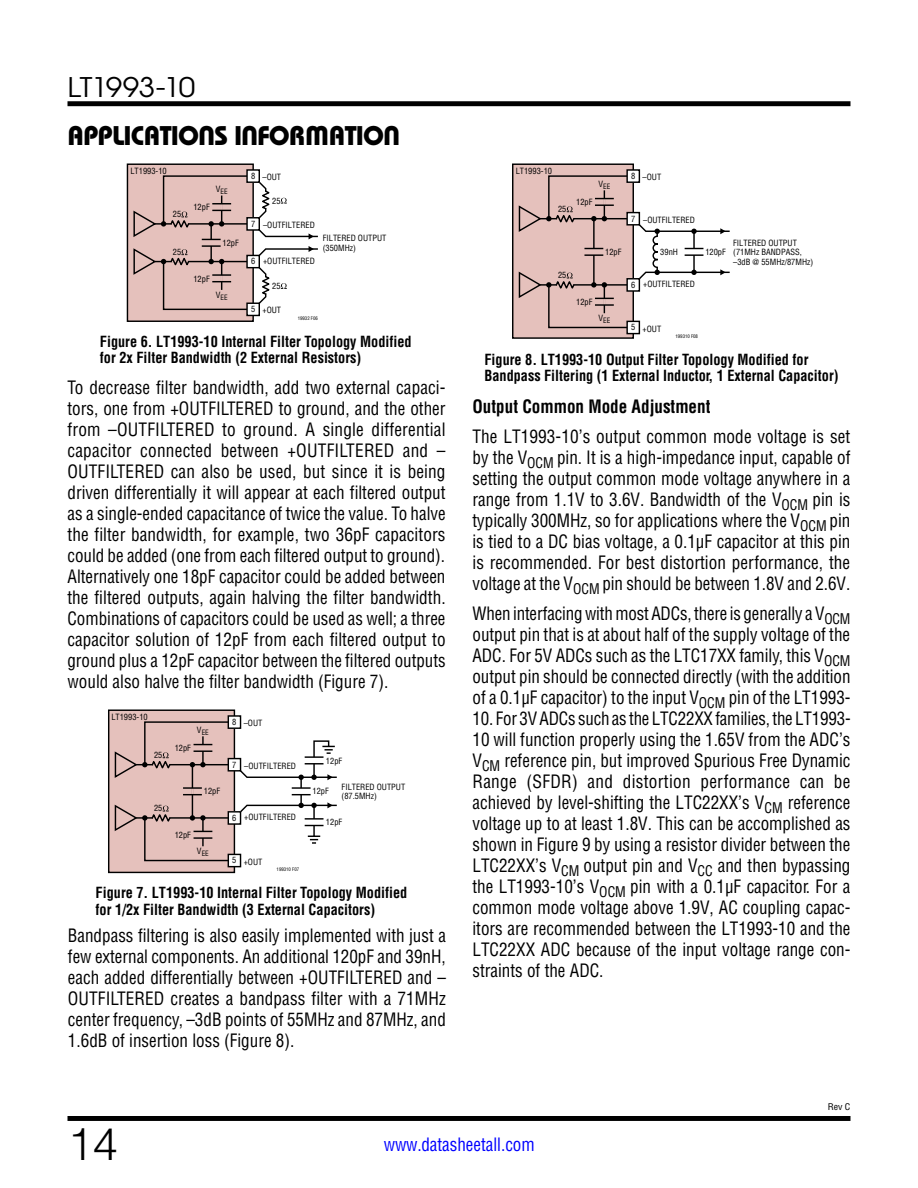
<style>
.page{position:relative;width:918px;height:1188px;background:#fff}
.page>*{position:absolute;margin:0;border:0;box-sizing:border-box;transform-origin:0 0}
.t1{font:300 45px "Helvetica";color:#000}
.t2{font:27px "Linear Bauhaus";letter-spacing:-.02em;color:#000}
.t3{font:27px "Avant Garde";letter-spacing:-.04em;color:#000;scale:1.1 1}
.t4{font:18px/21px "Linear Helv Cond";color:#000;text-align:justify;scale:.96 1}
.t5{font:18px/21px "Linear Helv Cond";color:#000;text-align:justify;scale:.94 1}
.t6{font:18px/21px "Linear Helv Cond";color:#000;text-align:justify;scale:.95 1}
.t7{font:700 18px "Linear Helv Cond";color:#000;scale:.95 1}
.t8{font:18px "Linear Helv Cond";color:#00f;scale:.95 1}
.t9{font:700 15px/16.5px "Linear Helv Cond";color:#000;scale:.95 1}
.t10{font:9px "Linear Helv Cond";color:#000;scale:1.1 1}
.t11{font:condensed 8.4px/9.6px "Helvetica";color:#000}
.t12{font:condensed 7.2px "Helvetica";color:#000}
.t13{font:condensed 4.8px "Helvetica";color:#000}
</style>
<div class="page">
<div style="left:68px;top:101px;width:782px;height:5px;background:#000"></div>
<div style="left:68px;top:1116px;width:782px;height:5px;background:#000"></div>
<svg style="left:126px;top:164px;width:192px;height:158px"></svg>
<div style="left:247px;top:170px;width:12px;height:12px;background:#fff"></div>
<div style="left:246px;top:169px;width:14px;height:14px;border:1px solid #000"></div>
<div style="left:247px;top:218px;width:12px;height:12px;background:#fff"></div>
<div style="left:246px;top:217px;width:14px;height:14px;border:1px solid #000"></div>
<div style="left:247px;top:255px;width:12px;height:13px;background:#fff"></div>
<div style="left:246px;top:255px;width:14px;height:13px;border:1px solid #000"></div>
<div style="left:247px;top:303px;width:12px;height:12px;background:#fff"></div>
<div style="left:246px;top:303px;width:14px;height:13px;border:1px solid #000"></div>
<svg style="left:108px;top:710px;width:229px;height:163px"></svg>
<div style="left:228px;top:716px;width:13px;height:12px;background:#fff"></div>
<div style="left:228px;top:715px;width:13px;height:14px;border:1px solid #000"></div>
<div style="left:228px;top:759px;width:13px;height:12px;background:#fff"></div>
<div style="left:228px;top:758px;width:13px;height:14px;border:1px solid #000"></div>
<div style="left:228px;top:812px;width:13px;height:12px;background:#fff"></div>
<div style="left:228px;top:811px;width:13px;height:14px;border:1px solid #000"></div>
<div style="left:228px;top:854px;width:13px;height:13px;background:#fff"></div>
<div style="left:228px;top:854px;width:13px;height:13px;border:1px solid #000"></div>
<svg style="left:512px;top:164px;width:218px;height:175px"></svg>
<h2 class="t3" style="left:68px;top:70px;width:118px">LT1993-10</h2>
<h2 class="t2" style="left:68px;top:119px;width:334px">APPLICATIONS INFORMATION</h2>
<p class="t11" style="left:130px;top:166px;width:38px">LT1993-10</p>
<p class="t11" style="left:173px;top:210px;width:10px">25</p>
<p class="t11" style="left:173px;top:247px;width:10px">25</p>
<p class="t12" style="left:216px;top:187px;width:13px"><sup>V</sup>EE</p>
<p class="t11" style="left:193px;top:202px;width:18px">12pF</p>
<p class="t11" style="left:193px;top:274px;width:18px">12pF</p>
<p class="t11" style="left:223px;top:238px;width:18px">12pF</p>
<p class="t12" style="left:216px;top:292px;width:13px"><sup>V</sup>EE</p>
<p class="t11" style="left:251px;top:171px;width:6px">8</p>
<p class="t11" style="left:263px;top:172px;width:20px">–OUT</p>
<p class="t11" style="left:251px;top:219px;width:6px">7</p>
<p class="t11" style="left:251px;top:257px;width:6px">6</p>
<p class="t11" style="left:272px;top:196px;width:10px">25</p>
<p class="t11" style="left:263px;top:220px;width:53px">–OUTFILTERED</p>
<p class="t11" style="left:263px;top:256px;width:53px">+OUTFILTERED</p>
<p class="t11" style="left:272px;top:281px;width:10px">25</p>
<p class="t11" style="left:251px;top:304px;width:6px">5</p>
<p class="t11" style="left:263px;top:305px;width:20px">+OUT</p>
<p class="t11" style="left:323px;top:233px;width:65px">FILTERED OUTPUT (350MHz)</p>
<p class="t13" style="left:298px;top:315px;width:22px">19932 F06</p>
<p class="t9" style="left:100px;top:333px;width:330px">Figure 6. LT1993-10 Internal Filter Topology Modified for 2x Filter Bandwidth (2 External Resistors)</p>
<p class="t4" style="left:68px;top:377px;width:396px">To decrease filter bandwidth, add two external capaci&shy;tors, one from +OUTFILTERED to ground, and the other from –OUTFILTERED to ground. A single differential capacitor connected between +OUTFILTERED and – OUTFILTERED can also be used, but since it is being driven differentially it will appear at each filtered output as a single-ended capacitance of twice the value. To halve the filter bandwidth, for example, two 36pF capacitors could be added (one from each filtered output to ground).<br>Alternatively one 18pF capacitor could be added between the filtered outputs, again halving the filter bandwidth.<br>Combinations of capacitors could be used as well; a three capacitor solution of 12pF from each filtered output to ground plus a 12pF capacitor between the filtered outputs would also halve the filter bandwidth (Figure 7).</p>
<p class="t11" style="left:111px;top:712px;width:38px">LT1993-10</p>
<p class="t11" style="left:154px;top:750px;width:10px">25</p>
<p class="t11" style="left:154px;top:804px;width:10px">25</p>
<p class="t12" style="left:197px;top:727px;width:13px"><sup>V</sup>EE</p>
<p class="t11" style="left:175px;top:743px;width:18px">12pF</p>
<p class="t11" style="left:204px;top:787px;width:18px">12pF</p>
<p class="t11" style="left:175px;top:830px;width:18px">12pF</p>
<p class="t12" style="left:197px;top:849px;width:13px"><sup>V</sup>EE</p>
<p class="t11" style="left:232px;top:717px;width:6px">8</p>
<p class="t11" style="left:232px;top:760px;width:6px">7</p>
<p class="t11" style="left:244px;top:718px;width:20px">–OUT</p>
<p class="t11" style="left:244px;top:761px;width:53px">–OUTFILTERED</p>
<p class="t11" style="left:244px;top:812px;width:53px">+OUTFILTERED</p>
<p class="t11" style="left:232px;top:813px;width:6px">6</p>
<p class="t11" style="left:232px;top:856px;width:6px">5</p>
<p class="t11" style="left:244px;top:857px;width:20px">+OUT</p>
<p class="t13" style="left:277px;top:866px;width:24px">199310 F07</p>
<p class="t11" style="left:326px;top:756px;width:18px">12pF</p>
<p class="t11" style="left:313px;top:787px;width:18px">12pF</p>
<p class="t11" style="left:342px;top:782px;width:65px">FILTERED OUTPUT (87.5MHz)</p>
<p class="t11" style="left:326px;top:817px;width:18px">12pF</p>
<p class="t9" style="left:96px;top:885px;width:330px">Figure 7. LT1993-10 Internal Filter Topology Modified for 1/2x Filter Bandwidth (3 External Capacitors)</p>
<p class="t6" style="left:68px;top:925px;width:399px">Bandpass filtering is also easily implemented with just a few external components. An additional 120pF and 39nH, each added differentially between +OUTFILTERED and – OUTFILTERED creates a bandpass filter with a 71MHz center frequency, –3dB points of 55MHz and 87MHz, and 1.6dB of insertion loss (Figure 8).</p>
<p class="t11" style="left:516px;top:166px;width:38px">LT1993-10</p>
<p class="t11" style="left:558px;top:204px;width:10px">25</p>
<p class="t11" style="left:558px;top:271px;width:10px">25</p>
<p class="t12" style="left:598px;top:181px;width:13px"><sup>V</sup>EE</p>
<p class="t11" style="left:576px;top:197px;width:18px">12pF</p>
<p class="t11" style="left:605px;top:247px;width:18px">12pF</p>
<p class="t11" style="left:576px;top:297px;width:18px">12pF</p>
<p class="t12" style="left:598px;top:316px;width:13px"><sup>V</sup>EE</p>
<p class="t11" style="left:631px;top:171px;width:6px">8</p>
<p class="t11" style="left:631px;top:214px;width:6px">7</p>
<p class="t11" style="left:643px;top:172px;width:20px">–OUT</p>
<p class="t11" style="left:643px;top:215px;width:53px">–OUTFILTERED</p>
<p class="t11" style="left:733px;top:238px;width:81px">FILTERED OUTPUT (71MHz BANDPASS, –3dB @ 55MHz/87MHz)</p>
<p class="t11" style="left:660px;top:247px;width:19px">39nH</p>
<p class="t11" style="left:705px;top:247px;width:22px">120pF</p>
<p class="t11" style="left:643px;top:279px;width:53px">+OUTFILTERED</p>
<p class="t11" style="left:631px;top:280px;width:6px">6</p>
<p class="t11" style="left:631px;top:322px;width:6px">5</p>
<p class="t11" style="left:643px;top:324px;width:20px">+OUT</p>
<p class="t13" style="left:675px;top:333px;width:24px">199310 F08</p>
<p class="t9" style="left:484px;top:351px;width:374px">Figure 8. LT1993-10 Output Filter Topology Modified for<br>Bandpass Filtering (1 External Inductor, 1 External Capacitor)</p>
<p class="t7" style="left:472px;top:396px;width:252px">Output Common Mode Adjustment</p>
<p class="t4" style="left:472px;top:426px;width:395px">The LT1993-10’s output common mode voltage is set by the V<sub>OCM</sub> pin. It is a high-impedance input, capable of setting the output common mode voltage anywhere in a range from 1.1V to 3.6V. Bandwidth of the V<sub>OCM</sub> pin is typically 300MHz, so for applications where the V<sub>OCM</sub> pin is tied to a DC bias voltage, a 0.1µF capacitor at this pin is recommended. For best distortion performance, the voltage at the V<sub>OCM</sub> pin should be between 1.8V and 2.6V.</p>
<p class="t5" style="left:473px;top:603px;width:404px">When interfacing with most ADCs, there is generally a V<sub>OCM </sub>output pin that is at about half of the supply voltage of the ADC. For 5V ADCs such as the LTC17XX family, this V<sub>OCM </sub>output pin should be connected directly (with the addition of a 0.1µF capacitor) to the input V<sub>OCM</sub> pin of the LT1993-</p>
<p class="t5" style="left:472px;top:708px;width:404px">10. For 3V ADCs such as the LTC22XX families, the LT1993- 10 will function properly using the 1.65V from the ADC’s V<sub>CM</sub> reference pin, but improved Spurious Free Dynamic Range (SFDR) and distortion performance can be achieved by level-shifting the LTC22XX’s V<sub>CM</sub> reference voltage up to at least 1.8V. This can be accomplished as shown in Figure 9 by using a resistor divider between the LTC22XX’s V<sub>CM</sub> output pin and V<sub>CC</sub> and then bypassing the LT1993-10’s V<sub>OCM</sub> pin with a 0.1µF capacitor. For a common mode voltage above 1.9V, AC coupling capac&shy;itors are recommended between the LT1993-10 and the LTC22XX ADC because of the input voltage range con&shy;straints of the ADC.</p>
<p class="t10" style="left:828px;top:1101px;width:22px">Rev C</p>
<h1 class="t1" style="left:68px;top:1116px;width:52px">14</h1>
<p class="t8" style="left:384px;top:1133px;width:161px">www.datasheetall.com</p>
</div>
